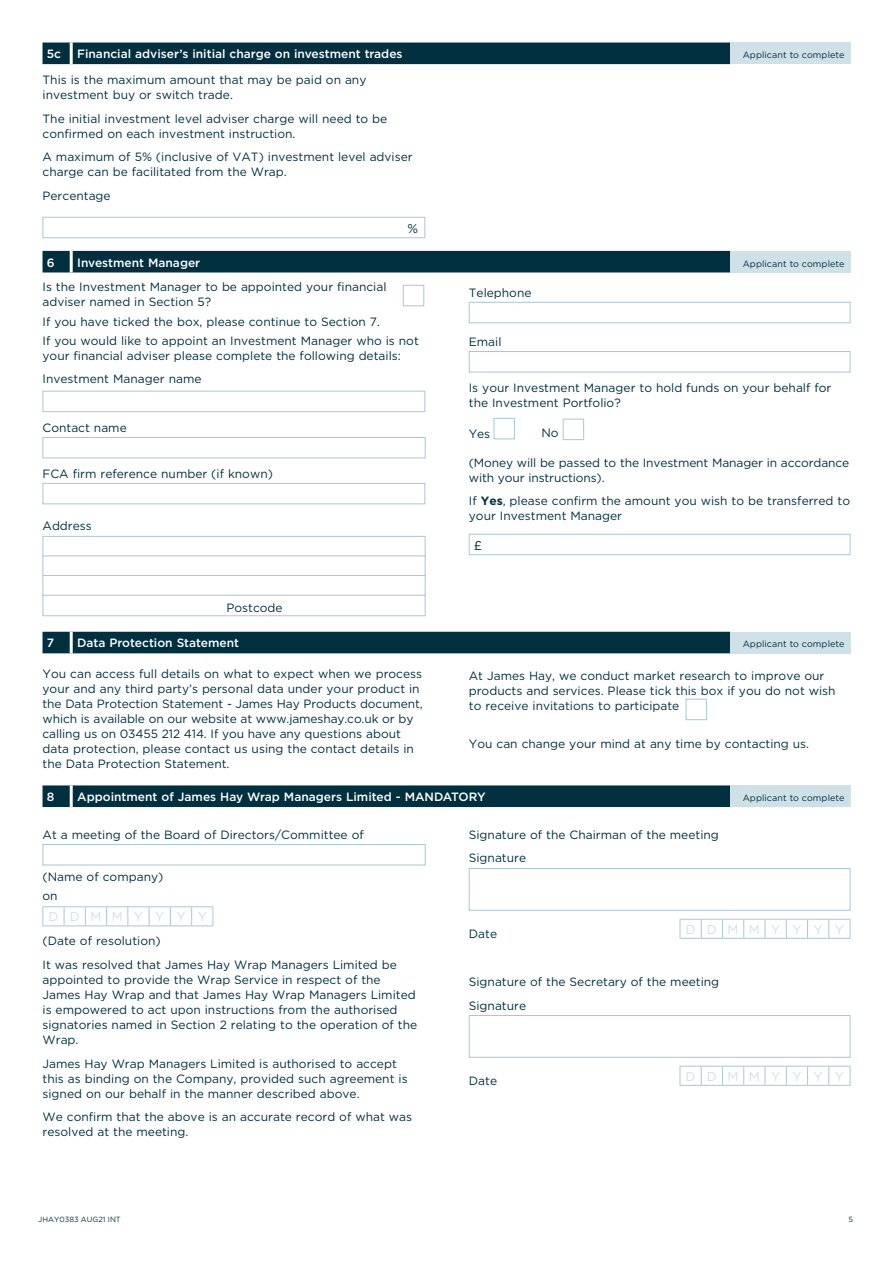
<style>
.page{position:relative;width:893px;height:1263px;background:#fff}
.page>*{position:absolute;margin:0;border:0;box-sizing:border-box;transform-origin:0 0}
.t1{font:12.75px "Gotham";letter-spacing:.885em;color:#d0e0e7}
.t2{font:12.75px "Gotham";color:#002f40}
.t3{font:12px/15px "Gotham";color:#002f40}
.t4{font:500 12px "Gotham";color:#fff}
.t5{font:9px "Gotham";letter-spacing:.01em;color:#002f40}
.t6{font:7.5px "Gotham";color:#002f40}
.s1{color:#fff}
.s2{font-weight:700}
</style>
<div class="page">
<div style="left:43px;top:43px;width:687px;height:21px;background:#002f40"></div>
<div style="left:730px;top:43px;width:120px;height:21px;background:#d0e0e7"></div>
<hr style="left:70px;top:43px;width:3px;height:21px;background:#fff">
<div style="left:43px;top:217px;width:382px;height:21px;border:1px solid #aac7d2"></div>
<div style="left:43px;top:391px;width:382px;height:21px;background:#fff;border:1px solid #aac7d2"></div>
<div style="left:469px;top:534px;width:381px;height:21px;border:1px solid #aac7d2"></div>
<div style="left:43px;top:251px;width:687px;height:21px;background:#002f40"></div>
<div style="left:730px;top:251px;width:120px;height:21px;background:#d0e0e7"></div>
<hr style="left:70px;top:251px;width:3px;height:21px;background:#fff">
<div style="left:43px;top:785px;width:687px;height:22px;background:#002f40"></div>
<div style="left:730px;top:785px;width:120px;height:22px;background:#d0e0e7"></div>
<hr style="left:70px;top:785px;width:3px;height:22px;background:#fff">
<div style="left:43px;top:632px;width:687px;height:21px;background:#002f40"></div>
<div style="left:730px;top:632px;width:120px;height:21px;background:#d0e0e7"></div>
<hr style="left:70px;top:632px;width:3px;height:21px;background:#fff">
<div style="left:43px;top:437px;width:383px;height:21px;background:#fff;border:1px solid #aac7d2"></div>
<div style="left:43px;top:844px;width:383px;height:21px;background:#fff;border:1px solid #aac7d2"></div>
<div style="left:43px;top:536px;width:382px;height:21px;background:#fff;border:1px solid #aac7d2"></div>
<div style="left:43px;top:555px;width:382px;height:22px;background:#fff;border:1px solid #aac7d2"></div>
<div style="left:43px;top:575px;width:382px;height:21px;background:#fff;border:1px solid #aac7d2"></div>
<div style="left:43px;top:595px;width:382px;height:21px;background:#fff;border:1px solid #aac7d2"></div>
<div style="left:43px;top:483px;width:382px;height:21px;background:#fff;border:1px solid #aac7d2"></div>
<div style="left:469px;top:302px;width:381px;height:21px;background:#fff;border:1px solid #aac7d2"></div>
<div style="left:469px;top:351px;width:381px;height:21px;background:#fff;border:1px solid #aac7d2"></div>
<div style="left:403px;top:285px;width:21px;height:21px;background:#fff;border:1px solid #aac7d2"></div>
<div style="left:494px;top:418px;width:21px;height:21px;background:#fff;border:1px solid #aac7d2"></div>
<div style="left:563px;top:419px;width:21px;height:21px;background:#fff;border:1px solid #aac7d2"></div>
<div style="left:686px;top:699px;width:21px;height:21px;background:#fff;border:1px solid #aac7d2"></div>
<div style="left:469px;top:868px;width:381px;height:43px;background:#fff;border:1px solid #aac7d2"></div>
<div style="left:469px;top:1015px;width:381px;height:43px;background:#fff;border:1px solid #aac7d2"></div>
<svg style="left:680px;top:919px;width:171px;height:20px"></svg>
<svg style="left:680px;top:1066px;width:171px;height:20px"></svg>
<svg style="left:42px;top:906px;width:172px;height:20px"></svg>
<p class="t4" style="left:47px;top:46px;width:16px">5c</p>
<p class="t4" style="left:77px;top:46px;width:327px">Financial adviser’s initial charge on investment trades</p>
<p class="t5" style="left:743px;top:49px;width:103px">Applicant to complete</p>
<p class="t3" style="left:43px;top:72px;width:325px">This is the maximum amount that may be paid on any investment buy or switch trade.</p>
<p class="t3" style="left:43px;top:111px;width:346px">The initial investment level adviser charge will need to be confirmed on each investment instruction.</p>
<p class="t3" style="left:43px;top:149px;width:372px">A maximum of 5% (inclusive of VAT) investment level adviser charge can be facilitated from the Wrap.</p>
<p class="t3" style="left:43px;top:188px;width:70px">Percentage</p>
<p class="t2" style="left:407px;top:221px;width:18px">%<span class="s1">s</span></p>
<p class="t4" style="left:47px;top:254px;width:9px">6</p>
<p class="t4" style="left:77px;top:254px;width:125px">Investment Manager</p>
<p class="t5" style="left:743px;top:258px;width:103px">Applicant to complete</p>
<p class="t3" style="left:43px;top:279px;width:346px">Is the Investment Manager to be appointed your financial adviser named in Section 5?</p>
<p class="t3" style="left:43px;top:311px;width:378px;line-height:19.2px">If you have ticked the box, please continue to Section 7.<br>If you would like to appoint an Investment Manager who is not</p>
<p class="t3" style="left:43px;top:344px;width:360px;line-height:23.5px">your financial adviser please complete the following details:<br>Investment Manager name</p>
<p class="t3" style="left:43px;top:420px;width:86px">Contact name</p>
<p class="t3" style="left:43px;top:466px;width:232px">FCA firm reference number (if known)</p>
<p class="t3" style="left:43px;top:518px;width:51px">Address</p>
<p class="t3" style="left:226px;top:600px;width:58px">Postcode</p>
<p class="t3" style="left:469px;top:285px;width:64px">Telephone</p>
<p class="t3" style="left:469px;top:334px;width:34px">Email</p>
<p class="t3" style="left:469px;top:380px;width:364px">Is your Investment Manager to hold funds on your behalf for the Investment Portfolio?</p>
<p class="t3" style="left:469px;top:426px;width:23px">Yes</p>
<p class="t3" style="left:541px;top:425px;width:19px">No</p>
<p class="t3" style="left:469px;top:454px;width:382px">(Money will be passed to the Investment Manager in accordance with your instructions).</p>
<p class="t3" style="left:469px;top:493px;width:383px">If <span class="s2">Yes</span>, please confirm the amount you wish to be transferred to your Investment Manager</p>
<p class="t2" style="left:474px;top:538px;width:10px">£</p>
<p class="t4" style="left:47px;top:635px;width:9px">7</p>
<p class="t4" style="left:77px;top:635px;width:163px">Data Protection Statement</p>
<p class="t5" style="left:743px;top:638px;width:103px">Applicant to complete</p>
<p class="t3" style="left:43px;top:665px;width:382px">You can access full details on what to expect when we process your and any third party’s personal data under your product in the Data Protection Statement - James Hay Products document, which is available on our website at www.jameshay.co.uk or by calling us on 03455 212 414. If you have any questions about data protection, please contact us using the contact details in the Data Protection Statement.</p>
<p class="t3" style="left:469px;top:668px;width:368px">At James Hay, we conduct market research to improve our products and services. Please tick this box if you do not wish to receive invitations to participate</p>
<p class="t3" style="left:469px;top:736px;width:342px">You can change your mind at any time by contacting us.</p>
<p class="t4" style="left:47px;top:789px;width:9px">8</p>
<p class="t4" style="left:77px;top:789px;width:410px">Appointment of James Hay Wrap Managers Limited - MANDATORY</p>
<p class="t5" style="left:743px;top:792px;width:103px">Applicant to complete</p>
<p class="t3" style="left:43px;top:827px;width:323px">At a meeting of the Board of Directors/Committee of</p>
<p class="t3" style="left:43px;top:866px;width:122px;line-height:19.2px">(Name of company) on</p>
<p class="t1" style="left:48px;top:909px;width:160px">DDMMYYYY</p>
<p class="t3" style="left:43px;top:929px;width:356px;line-height:23.5px">(Date of resolution)<br>It was resolved that James Hay Wrap Managers Limited be</p>
<p class="t3" style="left:43px;top:972px;width:376px">appointed to provide the Wrap Service in respect of the James Hay Wrap and that James Hay Wrap Managers Limited is empowered to act upon instructions from the authorised signatories named in Section 2 relating to the operation of the Wrap.</p>
<p class="t3" style="left:43px;top:1055px;width:367px">James Hay Wrap Managers Limited is authorised to accept this as binding on the Company, provided such agreement is signed on our behalf in the manner described above.</p>
<p class="t3" style="left:43px;top:1109px;width:371px">We confirm that the above is an accurate record of what was resolved at the meeting.</p>
<p class="t3" style="left:469px;top:823px;width:252px;line-height:23.5px">Signature of the Chairman of the meeting<br>Signature</p>
<p class="t3" style="left:469px;top:926px;width:30px">Date</p>
<p class="t1" style="left:686px;top:921px;width:160px">DDMMYYYY</p>
<p class="t3" style="left:469px;top:970px;width:252px;line-height:23.5px">Signature of the Secretary of the meeting<br>Signature</p>
<p class="t3" style="left:469px;top:1073px;width:30px">Date</p>
<p class="t1" style="left:686px;top:1068px;width:160px">DDMMYYYY</p>
<p class="t6" style="left:38px;top:1215px;width:84px">JHAY0383 AUG21 INT</p>
<p class="t6" style="left:848px;top:1215px;width:6px">5</p>
</div>
